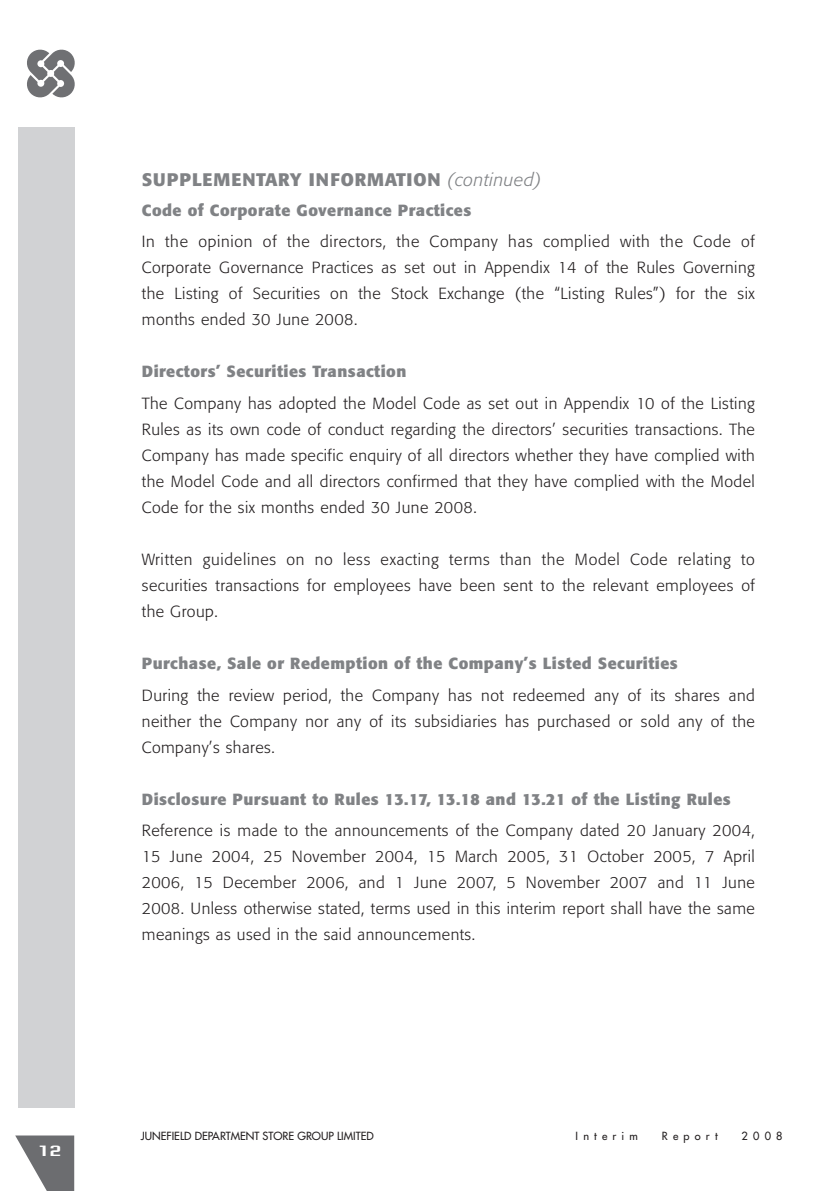
<style>
.page{position:relative;width:840px;height:1191px;background:#fff}
.page>*{position:absolute;margin:0;border:0;box-sizing:border-box;transform-origin:0 0}
.t1{font:700 18px "Formata";letter-spacing:.05em;color:#808285}
.t2{font:300 16px/26px "Formata";letter-spacing:.03em;color:#231f20;text-align:justify}
.t3{font:700 16px "Formata";letter-spacing:.03em;color:#808285}
.t4{font:600 14.8px "Briem Akademi Std";color:#fff;scale:1.5 1}
.t5{font:500 11px "Futura Std";color:#231f20}
.t6{font:500 11px "Futura Std";letter-spacing:.47em;color:#231f20}
.s1{font-weight:300;font-style:italic}
</style>
<div class="page">
<img style="left:27px;top:50px;width:48px;height:47px">
<div style="left:18px;top:127px;width:56px;height:980px;background:#d1d2d4"></div>
<svg style="left:15px;top:1135px;width:59px;height:55px"></svg>
<p class="t4" style="left:37px;top:1141px;width:18px">12</p>
<p class="t1" style="left:142px;top:168px;width:401px">SUPPLEMENTARY INFORMATION <span class="s1">(continued)</span></p>
<p class="t3" style="left:142px;top:200px;width:331px">Code of Corporate Governance Practices</p>
<p class="t2" style="left:142px;top:230px;width:614px">In the opinion of the directors, the Company has complied with the Code of Corporate Governance Practices as set out in Appendix 14 of the Rules Governing the Listing of Securities on the Stock Exchange (the “Listing Rules”) for the six months ended 30 June 2008.</p>
<p class="t3" style="left:142px;top:362px;width:266px">Directors’ Securities Transaction</p>
<p class="t2" style="left:142px;top:392px;width:614px">The Company has adopted the Model Code as set out in Appendix 10 of the Listing Rules as its own code of conduct regarding the directors’ securities transactions. The Company has made specific enquiry of all directors whether they have complied with the Model Code and all directors confirmed that they have complied with the Model Code for the six months ended 30 June 2008.</p>
<p class="t2" style="left:142px;top:548px;width:614px">Written guidelines on no less exacting terms than the Model Code relating to securities transactions for employees have been sent to the relevant employees of the Group.</p>
<p class="t3" style="left:142px;top:654px;width:537px">Purchase, Sale or Redemption of the Company’s Listed Securities</p>
<p class="t2" style="left:142px;top:684px;width:614px">During the review period, the Company has not redeemed any of its shares and neither the Company nor any of its subsidiaries has purchased or sold any of the Company’s shares.</p>
<p class="t3" style="left:142px;top:789px;width:590px">Disclosure Pursuant to Rules 13.17, 13.18 and 13.21 of the Listing Rules</p>
<p class="t2" style="left:142px;top:819px;width:614px">Reference is made to the announcements of the Company dated 20 January 2004, 15 June 2004, 25 November 2004, 15 March 2005, 31 October 2005, 7 April 2006, 15 December 2006, and 1 June 2007, 5 November 2007 and 11 June 2008. Unless otherwise stated, terms used in this interim report shall have the same meanings as used in the said announcements.</p>
<p class="t5" style="left:141px;top:1129px;width:234px">JUNEFIELD DEPARTMENT STORE GROUP LIMITED</p>
<p class="t6" style="left:575px;top:1129px;width:64px">Interim</p>
<p class="t5" style="left:661px;top:1129px;width:57px">Report</p>
<p class="t5" style="left:741px;top:1129px;width:42px">2008</p>
</div>
